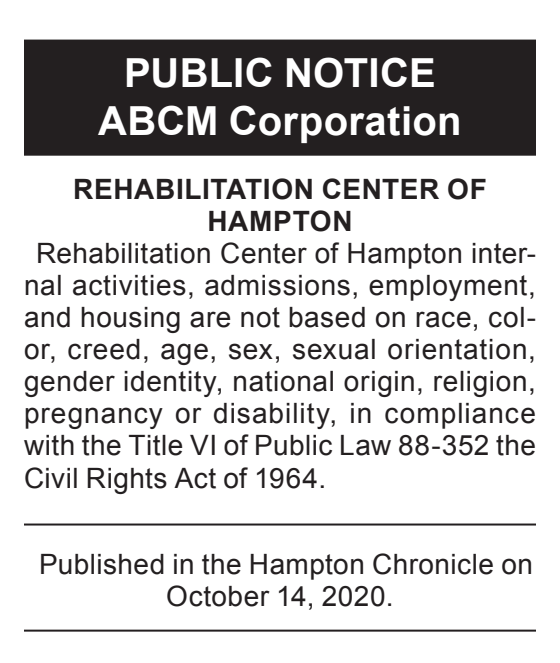
<style>
.page{position:relative;width:560px;height:663px;background:#fff}
.page>*{position:absolute;margin:0;border:0;box-sizing:border-box;transform-origin:0 0}
.Reversed_Heading_Tit{font:700 40px "Arial";letter-spacing:.01em;color:#fff}
.Reversed_Heading_All{font:700 40px "Arial";letter-spacing:.005em;color:#fff}
._1_Column_Arial{font:28px/32px "Arial";letter-spacing:.015em;color:#231f20;text-align:justify}
._1st_Heading{font:700 28px/32px "Arial";letter-spacing:.02em;color:#231f20;text-align:center}
</style>
<div class="page">
<div style="left:24px;top:40px;width:512px;height:68px;background:#231f20"></div>
<div style="left:24px;top:88px;width:512px;height:68px;background:#231f20"></div>
<hr style="left:24px;top:523px;width:512px;height:2px;background:#231f20">
<hr style="left:24px;top:629px;width:512px;height:2px;background:#231f20">
<p class="Reversed_Heading_All" style="left:124px;top:46px;width:313px">PUBLIC NOTICE</p>
<p class="Reversed_Heading_Tit" style="left:98px;top:94px;width:365px">ABCM Corporation</p>
<p class="_1st_Heading" style="left:73px;top:174px;width:415px">REHABILITATION CENTER OF<br>HAMPTON</p>
<p class="_1_Column_Arial" style="left:24px;top:238px;width:514px;text-indent:12px">Rehabilitation Center of Hampton inter&shy;nal activities, admissions, employment, and housing are not based on race, col&shy;or, creed, age, sex, sexual orientation, gender identity, national origin, religion, pregnancy or disability, in compliance with the Title VI of Public Law 88-352 the Civil Rights Act of 1964.</p>
<p class="_1_Column_Arial" style="left:39px;top:548px;width:496px;text-align:center">Published in the Hampton Chronicle on<br>October 14, 2020.</p>
</div>
